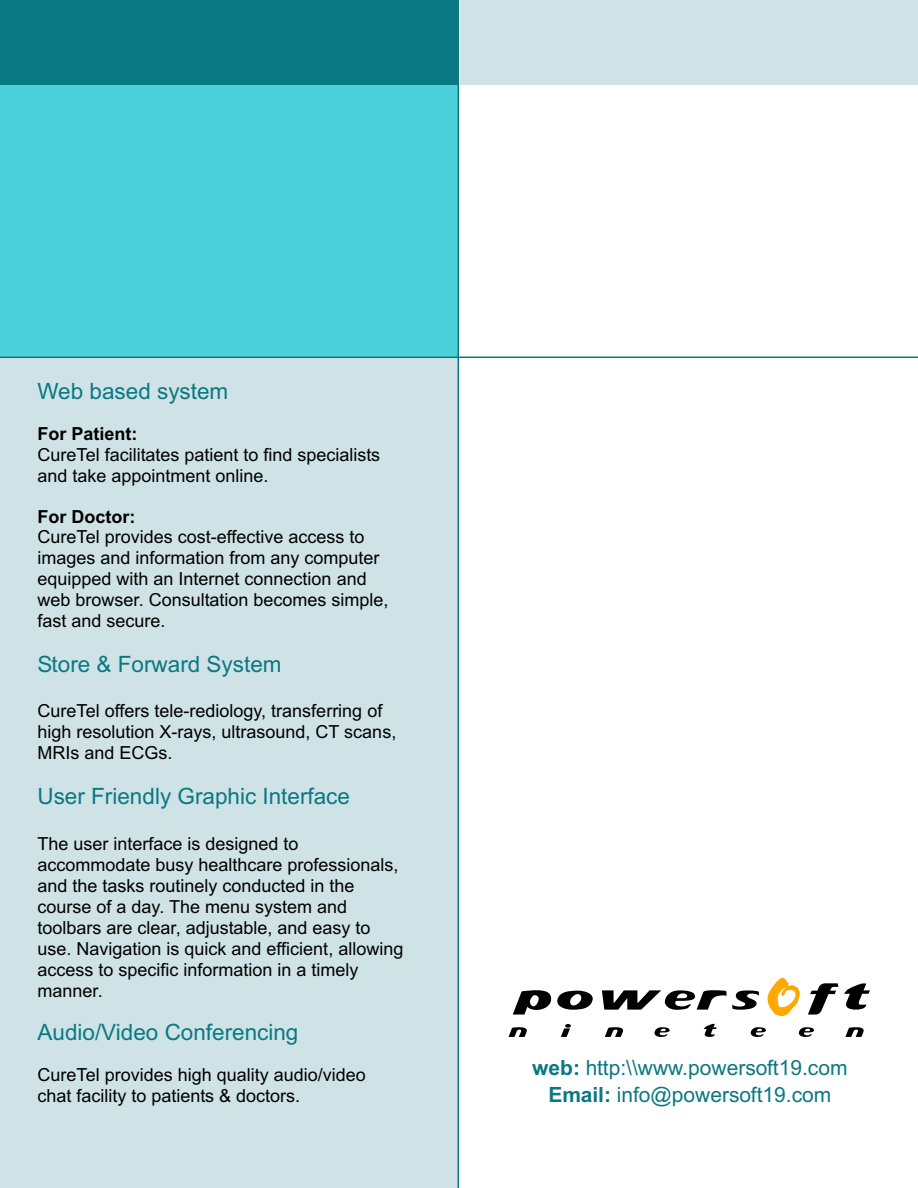
<style>
.page{position:relative;width:918px;height:1188px;background:#fff}
.page>*{position:absolute;margin:0;border:0;box-sizing:border-box;transform-origin:0 0}
.t1{font:22.5px "Arial";color:#0a7882}
.t2{font:21px/26.8px "Arial";color:#0a7882;text-align:center}
.t3{font:18px/21px "Arial";color:#000}
.t4{font:700 18px "Arial";color:#000}
.s1{font-weight:700}
</style>
<div class="page">
<div style="left:0;top:358px;width:457px;height:830px;background:#cfe3e6"></div>
<div style="left:0;top:85px;width:457px;height:272px;background:#4ad1d9"></div>
<hr style="left:458px;top:0;width:1px;height:1188px;background:#0a7882">
<div style="left:0;top:0;width:457px;height:84px;background:#0a7882"></div>
<div style="left:461px;top:0;width:457px;height:84px;background:#cfe3e6"></div>
<hr style="left:0;top:357px;width:918px;height:1px;background:#0a7882">
<svg style="left:767px;top:978px;width:33px;height:38px"></svg>
<svg style="left:513px;top:990px;width:38px;height:25px"></svg>
<svg style="left:557px;top:991px;width:36px;height:19px"></svg>
<svg style="left:602px;top:990px;width:124px;height:20px"></svg>
<svg style="left:732px;top:990px;width:27px;height:20px"></svg>
<svg style="left:808px;top:983px;width:30px;height:32px"></svg>
<svg style="left:844px;top:983px;width:26px;height:27px"></svg>
<svg style="left:561px;top:1024px;width:10px;height:13px"></svg>
<svg style="left:655px;top:1027px;width:15px;height:10px"></svg>
<svg style="left:751px;top:1027px;width:15px;height:10px"></svg>
<svg style="left:799px;top:1027px;width:15px;height:10px"></svg>
<svg style="left:509px;top:1027px;width:18px;height:10px"></svg>
<svg style="left:605px;top:1027px;width:18px;height:10px"></svg>
<svg style="left:704px;top:1024px;width:13px;height:13px"></svg>
<svg style="left:845px;top:1027px;width:19px;height:10px"></svg>
<p class="t1" style="left:37px;top:383px;width:192px">Web based system</p>
<p class="t4" style="left:37px;top:427px;width:102px">For Patient:</p>
<p class="t3" style="left:37px;top:446px;width:344px">CureTel facilitates patient to find specialists and take appointment online.</p>
<p class="t4" style="left:37px;top:510px;width:99px">For Doctor:</p>
<p class="t3" style="left:37px;top:528px;width:352px">CureTel provides cost-effective access to images and information from any computer equipped with an Internet connection and web browser. Consultation becomes simple, fast and secure.</p>
<p class="t1" style="left:37px;top:655px;width:246px">Store &amp; Forward System</p>
<p class="t3" style="left:37px;top:702px;width:360px">CureTel offers tele-rediology, transferring of high resolution X-rays, ultrasound, CT scans,<br>MRIs and ECGs.</p>
<p class="t1" style="left:37px;top:788px;width:314px">User Friendly Graphic Interface</p>
<p class="t3" style="left:37px;top:835px;width:367px">The user interface is designed to accommodate busy healthcare professionals, and the tasks routinely conducted in the course of a day. The menu system and toolbars are clear, adjustable, and easy to use. Navigation is quick and efficient, allowing access to specific information in a timely manner.</p>
<p class="t1" style="left:37px;top:1024px;width:262px">Audio/Video Conferencing</p>
<p class="t3" style="left:37px;top:1066px;width:330px">CureTel provides high quality audio/video chat facility to patients &amp; doctors.</p>
<p class="t2" style="left:532px;top:1056px;width:317px"><span class="s1">web:</span> http:\\www.powersoft19.com<br><span class="s1">Email:</span> info@powersoft19.com</p>
</div>
